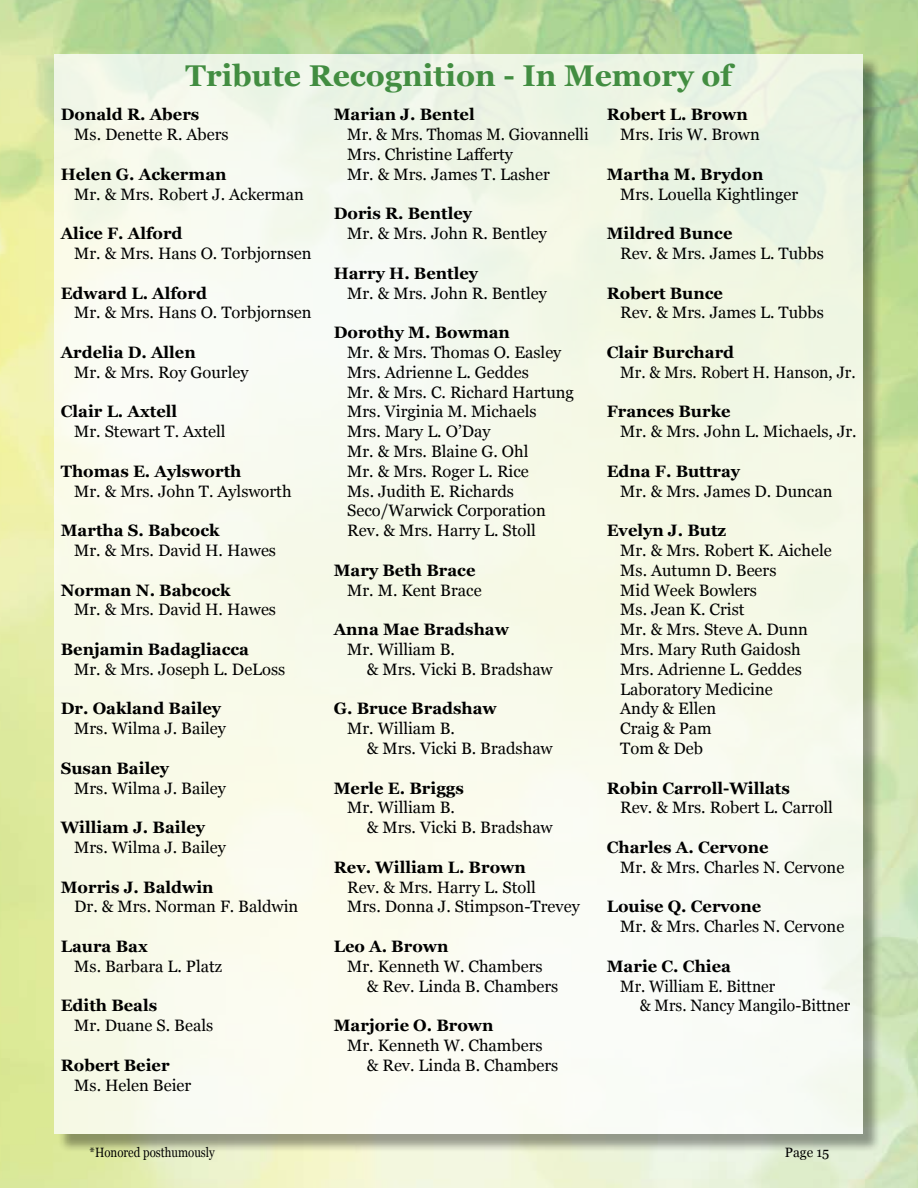
<style>
.page{position:relative;width:918px;height:1188px;background:#fff}
.page>*{position:absolute;margin:0;border:0;box-sizing:border-box;transform-origin:0 0}
.t1{font:700 30px "Georgia";color:#428d41}
.t2{font:16.5px/19.8px "Georgia";color:#000}
.t3{font:700 16.5px "Georgia";color:#000}
.t4{font:16.5px/19.8px "Georgia";color:#000;scale:.95 1}
.t5{font:16.5px "Georgia";color:#000;scale:.96 1}
.t6{font:13.5px "Georgia";color:#000;scale:.85 1}
.t7{font:13.5px "Georgia";color:#000}
</style>
<div class="page">
<img style="left:0;top:0;width:918px;height:1188px">
<div style="left:57px;top:56px;width:825px;height:1097px;background:#000;opacity:.5"></div>
<div style="left:55px;top:54px;width:808px;height:1080px;background:linear-gradient(to right,#f9fbee,#f3f8ea)"></div>
<h1 class="t1" style="left:186px;top:56px;width:548px">Tribute Recognition - In Memory of</h1>
<p class="t3" style="left:61px;top:104px;width:140px">Donald R. Abers</p>
<p class="t2" style="left:74px;top:125px;width:156px">Ms. Denette R. Abers</p>
<p class="t3" style="left:61px;top:164px;width:167px">Helen G. Ackerman</p>
<p class="t2" style="left:74px;top:184px;width:231px">Mr. &amp; Mrs. Robert J. Ackerman</p>
<p class="t3" style="left:61px;top:223px;width:123px">Alice F. Alford</p>
<p class="t2" style="left:74px;top:244px;width:239px">Mr. &amp; Mrs. Hans O. Torbjornsen</p>
<p class="t3" style="left:61px;top:282px;width:148px">Edward L. Alford</p>
<p class="t2" style="left:74px;top:303px;width:239px">Mr. &amp; Mrs. Hans O. Torbjornsen</p>
<p class="t3" style="left:61px;top:342px;width:137px">Ardelia D. Allen</p>
<p class="t2" style="left:74px;top:363px;width:176px">Mr. &amp; Mrs. Roy Gourley</p>
<p class="t3" style="left:61px;top:401px;width:118px">Clair L. Axtell</p>
<p class="t2" style="left:74px;top:422px;width:153px">Mr. Stewart T. Axtell</p>
<p class="t3" style="left:61px;top:461px;width:182px">Thomas E. Aylsworth</p>
<p class="t2" style="left:74px;top:481px;width:219px">Mr. &amp; Mrs. John T. Aylsworth</p>
<p class="t3" style="left:61px;top:520px;width:160px">Martha S. Babcock</p>
<p class="t2" style="left:74px;top:541px;width:203px">Mr. &amp; Mrs. David H. Hawes</p>
<p class="t3" style="left:61px;top:579px;width:171px">Norman N. Babcock</p>
<p class="t2" style="left:74px;top:600px;width:203px">Mr. &amp; Mrs. David H. Hawes</p>
<p class="t3" style="left:61px;top:639px;width:190px">Benjamin Badagliacca</p>
<p class="t2" style="left:74px;top:660px;width:213px">Mr. &amp; Mrs. Joseph L. DeLoss</p>
<p class="t3" style="left:61px;top:698px;width:162px">Dr. Oakland Bailey</p>
<p class="t2" style="left:74px;top:719px;width:153px">Mrs. Wilma J. Bailey</p>
<p class="t3" style="left:61px;top:758px;width:110px">Susan Bailey</p>
<p class="t2" style="left:74px;top:778px;width:153px">Mrs. Wilma J. Bailey</p>
<p class="t3" style="left:61px;top:817px;width:146px">William J. Bailey</p>
<p class="t2" style="left:74px;top:838px;width:153px">Mrs. Wilma J. Bailey</p>
<p class="t3" style="left:61px;top:876px;width:154px">Morris J. Baldwin</p>
<p class="t2" style="left:74px;top:897px;width:226px">Dr. &amp; Mrs. Norman F. Baldwin</p>
<p class="t3" style="left:61px;top:936px;width:88px">Laura Bax</p>
<p class="t2" style="left:74px;top:957px;width:149px">Ms. Barbara L. Platz</p>
<p class="t3" style="left:61px;top:995px;width:98px">Edith Beals</p>
<p class="t2" style="left:74px;top:1016px;width:140px">Mr. Duane S. Beals</p>
<p class="t3" style="left:61px;top:1055px;width:110px">Robert Beier</p>
<p class="t2" style="left:74px;top:1075px;width:119px">Ms. Helen Beier</p>
<p class="t3" style="left:607px;top:104px;width:143px">Robert L. Brown</p>
<p class="t2" style="left:620px;top:125px;width:141px">Mrs. Iris W. Brown</p>
<p class="t3" style="left:607px;top:164px;width:158px">Martha M. Brydon</p>
<p class="t2" style="left:620px;top:184px;width:180px">Mrs. Louella Kightlinger</p>
<p class="t3" style="left:607px;top:223px;width:127px">Mildred Bunce</p>
<p class="t2" style="left:620px;top:244px;width:205px">Rev. &amp; Mrs. James L. Tubbs</p>
<p class="t3" style="left:607px;top:282px;width:118px">Robert Bunce</p>
<p class="t2" style="left:620px;top:303px;width:205px">Rev. &amp; Mrs. James L. Tubbs</p>
<p class="t3" style="left:607px;top:342px;width:129px">Clair Burchard</p>
<p class="t5" style="left:620px;top:362px;width:247px">Mr. &amp; Mrs. Robert H. Hanson, Jr.</p>
<p class="t3" style="left:607px;top:401px;width:125px">Frances Burke</p>
<p class="t2" style="left:620px;top:422px;width:238px">Mr. &amp; Mrs. John L. Michaels, Jr.</p>
<p class="t3" style="left:607px;top:461px;width:135px">Edna F. Buttray</p>
<p class="t2" style="left:620px;top:481px;width:214px">Mr. &amp; Mrs. James D. Duncan</p>
<p class="t3" style="left:607px;top:520px;width:121px">Evelyn J. Butz</p>
<p class="t2" style="left:620px;top:541px;width:213px">Mr. &amp; Mrs. Robert K. Aichele<br>Ms. Autumn D. Beers<br>Mid Week Bowlers<br>Ms. Jean K. Crist<br>Mr. &amp; Mrs. Steve A. Dunn<br>Mrs. Mary Ruth Gaidosh<br>Mrs. Adrienne L. Geddes<br>Laboratory Medicine<br>Andy &amp; Ellen<br>Craig &amp; Pam<br>Tom &amp; Deb</p>
<p class="t3" style="left:607px;top:777px;width:185px">Robin Carroll-Willats</p>
<p class="t2" style="left:620px;top:798px;width:214px">Rev. &amp; Mrs. Robert L. Carroll</p>
<p class="t3" style="left:607px;top:837px;width:163px">Charles A. Cervone</p>
<p class="t2" style="left:620px;top:858px;width:226px">Mr. &amp; Mrs. Charles N. Cervone</p>
<p class="t3" style="left:607px;top:896px;width:156px">Louise Q. Cervone</p>
<p class="t2" style="left:620px;top:917px;width:226px">Mr. &amp; Mrs. Charles N. Cervone</p>
<p class="t3" style="left:607px;top:956px;width:126px">Marie C. Chiea</p>
<p class="t4" style="left:640px;top:976px;width:223px;text-indent:-19px">Mr. William E. Bittner<br>&amp; Mrs. Nancy Mangilo-Bittner</p>
<p class="t3" style="left:334px;top:104px;width:142px">Marian J. Bentel</p>
<p class="t4" style="left:347px;top:125px;width:256px">Mr. &amp; Mrs. Thomas M. Giovannelli<br>Mrs. Christine Lafferty<br>Mr. &amp; Mrs. James T. Lasher</p>
<p class="t3" style="left:334px;top:203px;width:140px">Doris R. Bentley</p>
<p class="t2" style="left:347px;top:224px;width:201px">Mr. &amp; Mrs. John R. Bentley</p>
<p class="t3" style="left:334px;top:263px;width:146px">Harry H. Bentley</p>
<p class="t2" style="left:347px;top:283px;width:201px">Mr. &amp; Mrs. John R. Bentley</p>
<p class="t3" style="left:334px;top:322px;width:178px">Dorothy M. Bowman</p>
<p class="t2" style="left:347px;top:343px;width:228px">Mr. &amp; Mrs. Thomas O. Easley<br>Mrs. Adrienne L. Geddes<br>Mr. &amp; Mrs. C. Richard Hartung<br>Mrs. Virginia M. Michaels<br>Mrs. Mary L. O’Day<br>Mr. &amp; Mrs. Blaine G. Ohl<br>Mr. &amp; Mrs. Roger L. Rice<br>Ms. Judith E. Richards<br>Seco/Warwick Corporation<br>Rev. &amp; Mrs. Harry L. Stoll</p>
<p class="t3" style="left:334px;top:560px;width:143px">Mary Beth Brace</p>
<p class="t2" style="left:347px;top:580px;width:136px">Mr. M. Kent Brace</p>
<p class="t3" style="left:334px;top:619px;width:177px">Anna Mae Bradshaw</p>
<p class="t2" style="left:367px;top:640px;width:188px;text-indent:-20px">Mr. William B.<br>&amp; Mrs. Vicki B. Bradshaw</p>
<p class="t3" style="left:334px;top:698px;width:165px">G. Bruce Bradshaw</p>
<p class="t2" style="left:367px;top:719px;width:188px;text-indent:-20px">Mr. William B.<br>&amp; Mrs. Vicki B. Bradshaw</p>
<p class="t3" style="left:334px;top:777px;width:132px">Merle E. Briggs</p>
<p class="t2" style="left:367px;top:798px;width:188px;text-indent:-20px">Mr. William B.<br>&amp; Mrs. Vicki B. Bradshaw</p>
<p class="t3" style="left:334px;top:857px;width:194px">Rev. William L. Brown</p>
<p class="t2" style="left:347px;top:877px;width:234px">Rev. &amp; Mrs. Harry L. Stoll<br>Mrs. Donna J. Stimpson-Trevey</p>
<p class="t3" style="left:334px;top:936px;width:116px">Leo A. Brown</p>
<p class="t2" style="left:367px;top:957px;width:193px;text-indent:-20px">Mr. Kenneth W. Chambers &amp; Rev. Linda B. Chambers</p>
<p class="t3" style="left:334px;top:1015px;width:161px">Marjorie O. Brown</p>
<p class="t2" style="left:367px;top:1036px;width:193px;text-indent:-20px">Mr. Kenneth W. Chambers &amp; Rev. Linda B. Chambers</p>
<p class="t6" style="left:90px;top:1145px;width:149px">*Honored posthumously</p>
<p class="t7" style="left:785px;top:1144px;width:46px">Page 15</p>
</div>
